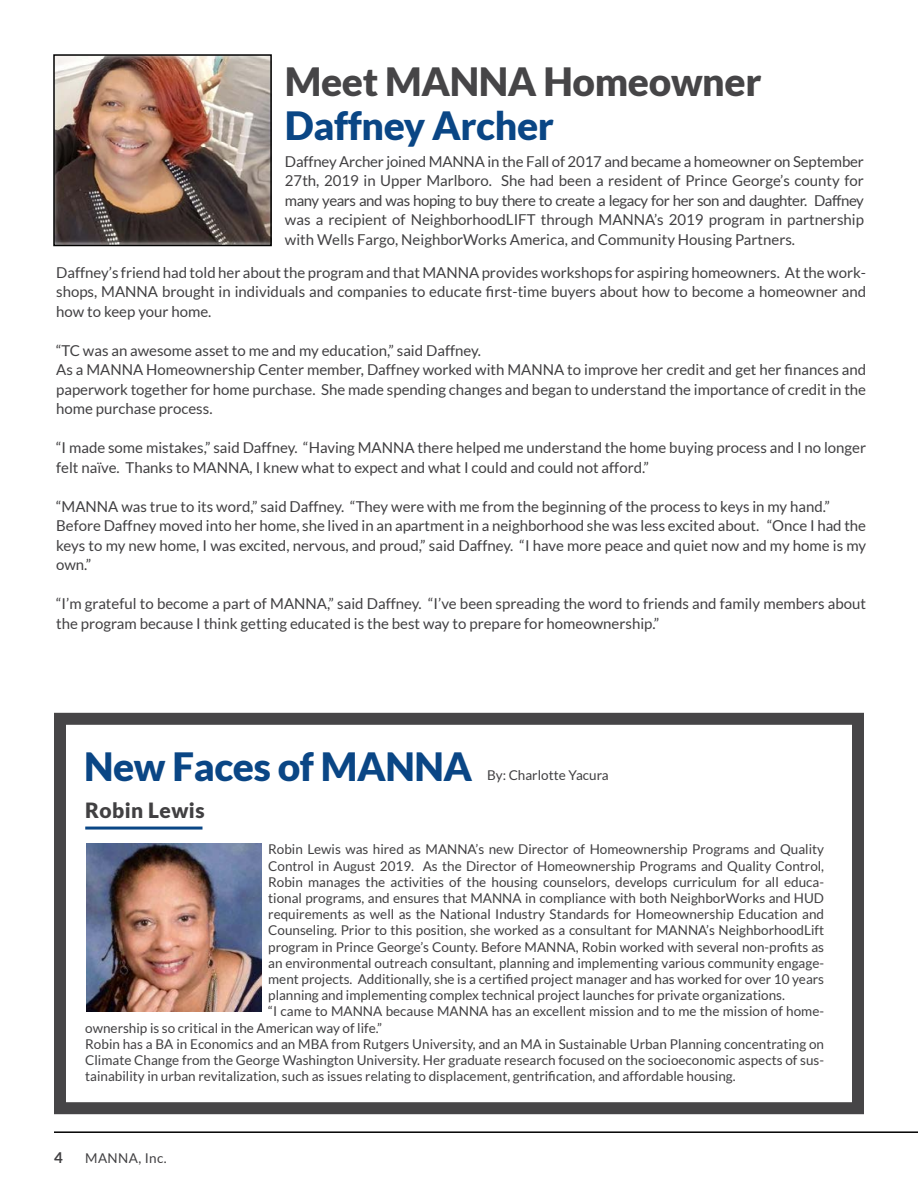
<style>
.page{position:relative;width:918px;height:1188px;background:#fff}
.page>*{position:absolute;margin:0;border:0;box-sizing:border-box;transform-origin:0 0}
.t1{font:900 39px "Lato";letter-spacing:-.01em;color:#0a4685}
.t2{font:900 39px "Lato";letter-spacing:-.01em;color:#464547}
.t3{font:900 21px "Lato";letter-spacing:.02em;color:#414042}
.t4{font:15px/19.5px "Lato";color:#414042}
.t5{font:700 15px "Lato";color:#414042}
.t6{font:13.5px "Lato";color:#414042}
.t7{font:13.5px "Lato";letter-spacing:.03em;color:#414042}
</style>
<div class="page">
<div style="left:54px;top:713px;width:810px;height:401px;border:12px solid #464547"></div>
<img style="left:56px;top:57px;width:213px;height:186px">
<div style="left:53px;top:54px;width:219px;height:192px;border:2px solid #000"></div>
<hr style="left:54px;top:1131px;width:864px;height:2px;background:#000">
<img style="left:86px;top:844px;width:175px;height:168px">
<hr style="left:85px;top:827px;width:117px;height:3px;background:#0a4685">
<h1 class="t2" style="left:285px;top:59px;width:478px">Meet MANNA Homeowner</h1>
<h1 class="t1" style="left:285px;top:103px;width:271px">Daffney Archer</h1>
<p class="t4" style="left:285px;top:151px;width:581px;text-align:justify">Daffney Archer joined MANNA in the Fall of 2017 and became a homeowner on September 27th, 2019 in Upper Marlboro. She had been a resident of Prince George’s county for many years and was hoping to buy there to create a legacy for her son and daughter. Daffney was a recipient of NeighborhoodLIFT through MANNA’s 2019 program in partnership with Wells Fargo, NeighborWorks America, and Community Housing Partners.</p>
<p class="t4" style="left:56px;top:262px;width:812px;text-align:justify">Daffney’s friend had told her about the program and that MANNA provides workshops for aspiring homeowners. At the work&shy;shops, MANNA brought in individuals and companies to educate first-time buyers about how to become a homeowner and how to keep your home.</p>
<p class="t4" style="left:56px;top:340px;width:812px">“TC was an awesome asset to me and my education,” said Daffney.<br>As a MANNA Homeownership Center member, Daffney worked with MANNA to improve her credit and get her finances and paperwork together for home purchase. She made spending changes and began to understand the importance of credit in the home purchase process.</p>
<p class="t4" style="left:56px;top:438px;width:812px">“I made some mistakes,” said Daffney. “Having MANNA there helped me understand the home buying process and I no longer felt naïve. Thanks to MANNA, I knew what to expect and what I could and could not afford.”</p>
<p class="t4" style="left:56px;top:496px;width:812px">“MANNA was true to its word,” said Daffney. “They were with me from the beginning of the process to keys in my hand.” Before Daffney moved into her home, she lived in an apartment in a neighborhood she was less excited about. “Once I had the keys to my new home, I was excited, nervous, and proud,” said Daffney. “I have more peace and quiet now and my home is my own.”</p>
<p class="t4" style="left:56px;top:594px;width:812px">“I’m grateful to become a part of MANNA,” said Daffney. “I’ve been spreading the word to friends and family members about the program because I think getting educated is the best way to prepare for homeownership.”</p>
<h1 class="t1" style="left:84px;top:744px;width:390px">New Faces of MANNA</h1>
<h2 class="t3" style="left:85px;top:798px;width:121px">Robin Lewis</h2>
<p class="t6" style="left:487px;top:767px;width:123px">By: Charlotte Yacura</p>
<p class="t6" style="left:268px;top:842px;width:557px">Robin Lewis was hired as MANNA’s new Director of Homeownership Programs and Quality</p>
<p class="t6" style="left:268px;top:858px;width:557px">Control in August 2019. As the Director of Homeownership Programs and Quality Control,</p>
<p class="t6" style="left:268px;top:874px;width:557px">Robin manages the activities of the housing counselors, develops curriculum for all educa-</p>
<p class="t6" style="left:268px;top:891px;width:557px">tional programs, and ensures that MANNA in compliance with both NeighborWorks and HUD</p>
<p class="t6" style="left:268px;top:907px;width:557px">requirements as well as the National Industry Standards for Homeownership Education and</p>
<p class="t6" style="left:268px;top:923px;width:557px">Counseling. Prior to this position, she worked as a consultant for MANNA’s NeighborhoodLift</p>
<p class="t6" style="left:268px;top:939px;width:557px">program in Prince George’s County. Before MANNA, Robin worked with several non-profits as</p>
<p class="t6" style="left:268px;top:955px;width:557px">an environmental outreach consultant, planning and implementing various community engage-</p>
<p class="t6" style="left:268px;top:972px;width:557px">ment projects. Additionally, she is a certified project manager and has worked for over 10 years</p>
<p class="t6" style="left:268px;top:988px;width:518px">planning and implementing complex technical project launches for private organizations.</p>
<p class="t6" style="left:268px;top:1004px;width:557px">“I came to MANNA because MANNA has an excellent mission and to me the mission of home-</p>
<p class="t6" style="left:85px;top:1020px;width:298px">ownership is so critical in the American way of life.”</p>
<p class="t6" style="left:85px;top:1036px;width:740px">Robin has a BA in Economics and an MBA from Rutgers University, and an MA in Sustainable Urban Planning concentrating on</p>
<p class="t6" style="left:85px;top:1053px;width:740px">Climate Change from the George Washington University. Her graduate research focused on the socioeconomic aspects of sus-</p>
<p class="t6" style="left:85px;top:1069px;width:652px">tainability in urban revitalization, such as issues relating to displacement, gentrification, and affordable housing.</p>
<p class="t5" style="left:54px;top:1149px;width:10px">4</p>
<p class="t7" style="left:85px;top:1151px;width:83px">MANNA, Inc.</p>
</div>
